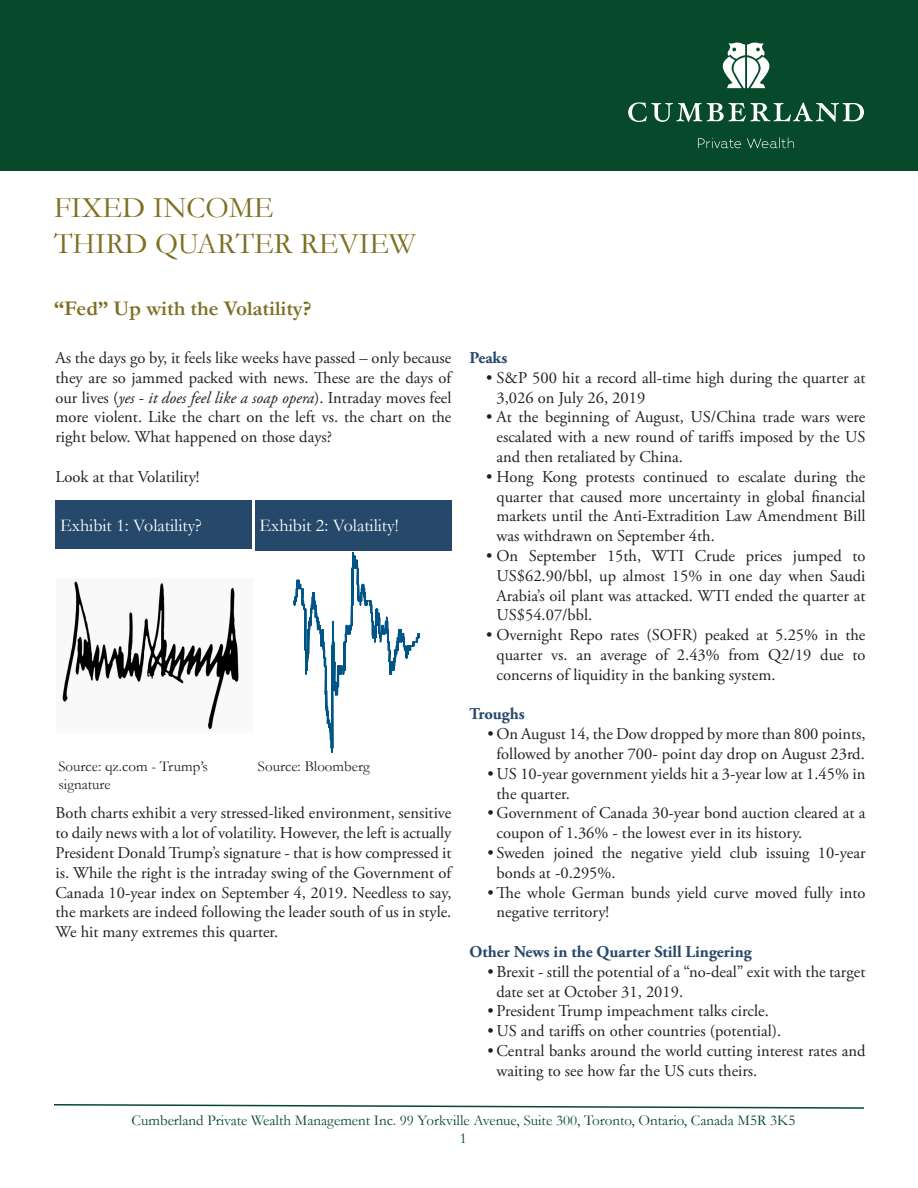
<style>
.page{position:relative;width:918px;height:1188px;background:#fff}
.page>*{position:absolute;margin:0;border:0;box-sizing:border-box;transform-origin:0 0}
.t1{font:30px "Garamond";color:#7e6f22}
.t2{font:700 21px "Garamond";color:#7e6f22}
.t3{font:18px "Garamond";color:#fff}
.t4{font:16.5px/19.8px "Adobe Garamond Pro";color:#231f20}
.t5{font:700 16.5px "Adobe Garamond Pro";color:#25486b}
.t6{font:15px/18px "Garamond";color:#06492b;text-align:center}
.t7{font:15px/18px "Garamond";color:#231f20}
.s1{font-style:italic}
</style>
<div class="page">
<div style="left:0;top:0;width:918px;height:171px;background:#06492b"></div>
<svg style="left:628px;top:102px;width:236px;height:20px"></svg>
<svg style="left:722px;top:43px;width:48px;height:45px"></svg>
<svg style="left:698px;top:137px;width:96px;height:11px"></svg>
<svg style="left:54px;top:1104px;width:810px;height:5px"></svg>
<img style="left:62px;top:581px;width:177px;height:149px">
<div style="left:56px;top:500px;width:196px;height:49px;background:#25486b"></div>
<svg style="left:294px;top:553px;width:126px;height:200px"></svg>
<div style="left:255px;top:500px;width:197px;height:51px;background:#25486b"></div>
<p class="t1" style="left:54px;top:188px;width:221px">FIXED INCOME</p>
<p class="t1" style="left:54px;top:224px;width:363px">THIRD QUARTER REVIEW</p>
<p class="t2" style="left:54px;top:294px;width:259px">“Fed” Up with the Volatility?</p>
<p class="t4" style="left:56px;top:348px;width:398px;text-align:justify">As the days go by, it feels like weeks have passed – only because they are so jammed packed with news. These are the days of our lives (<span class="s1">yes - it does feel like a soap opera</span>). Intraday moves feel more violent. Like the chart on the left vs. the chart on the right below. What happened on those days?</p>
<p class="t4" style="left:56px;top:467px;width:146px">Look at that Volatility!</p>
<p class="t3" style="left:60px;top:513px;width:143px">Exhibit 1: Volatility?</p>
<p class="t3" style="left:260px;top:514px;width:141px">Exhibit 2: Volatility!</p>
<p class="t7" style="left:58px;top:757px;width:151px">Source: qz.com - Trump’s signature</p>
<p class="t7" style="left:258px;top:757px;width:113px">Source: Bloomberg</p>
<p class="t4" style="left:56px;top:804px;width:398px;text-align:justify">Both charts exhibit a very stressed-liked environment, sensitive to daily news with a lot of volatility. However, the left is actually President Donald Trump’s signature - that is how compressed it is. While the right is the intraday swing of the Government of Canada 10-year index on September 4, 2019. Needless to say, the markets are indeed following the leader south of us in style.</p>
<p class="t4" style="left:56px;top:923px;width:224px">We hit many extremes this quarter.</p>
<p class="t5" style="left:470px;top:348px;width:39px">Peaks</p>
<p class="t4" style="left:496px;top:368px;width:371px;text-indent:-10px">• S&amp;P 500 hit a record all-time high during the quarter at<br>3,026 on July 26, 2019</p>
<p class="t4" style="left:496px;top:408px;width:370px;text-align:justify;text-indent:-10px">• At the beginning of August, US/China trade wars were escalated with a new round of tariffs imposed by the US and then retaliated by China.</p>
<p class="t4" style="left:496px;top:467px;width:371px;text-align:justify;text-indent:-10px">• Hong Kong protests continued to escalate during the quarter that caused more uncertainty in global financial markets until the Anti-Extradition Law Amendment Bill was withdrawn on September 4th.</p>
<p class="t4" style="left:496px;top:546px;width:371px;text-align:justify;text-indent:-10px">• On September 15th, WTI Crude prices jumped to US$62.90/bbl, up almost 15% in one day when Saudi Arabia’s oil plant was attacked. WTI ended the quarter at US$54.07/bbl.</p>
<p class="t4" style="left:496px;top:626px;width:370px;text-align:justify;text-indent:-10px">• Overnight Repo rates (SOFR) peaked at 5.25% in the quarter vs. an average of 2.43% from Q2/19 due to concerns of liquidity in the banking system.</p>
<p class="t5" style="left:470px;top:705px;width:57px">Troughs</p>
<p class="t4" style="left:488px;top:725px;width:380px;text-align:center">• On August 14, the Dow dropped by more than 800 points, followed by another 700- point day drop on August 23rd.</p>
<p class="t4" style="left:496px;top:764px;width:370px;text-indent:-9px">• US 10-year government yields hit a 3-year low at 1.45% in the quarter.</p>
<p class="t4" style="left:496px;top:804px;width:371px;text-indent:-9px">• Government of Canada 30-year bond auction cleared at a coupon of 1.36% - the lowest ever in its history.</p>
<p class="t4" style="left:496px;top:843px;width:370px;text-indent:-9px">• Sweden joined the negative yield club issuing 10-year bonds at -0.295%.</p>
<p class="t4" style="left:496px;top:883px;width:370px;text-indent:-9px">• The whole German bunds yield curve moved fully into negative territory!</p>
<p class="t5" style="left:470px;top:942px;width:284px">Other News in the Quarter Still Lingering</p>
<p class="t4" style="left:496px;top:962px;width:370px;text-indent:-9px">• Brexit - still the potential of a “no-deal” exit with the target date set at October 31, 2019.</p>
<p class="t4" style="left:488px;top:1002px;width:283px">• President Trump impeachment talks circle.</p>
<p class="t4" style="left:488px;top:1022px;width:295px">• US and tariffs on other countries (potential).</p>
<p class="t4" style="left:496px;top:1041px;width:371px;text-indent:-9px">• Central banks around the world cutting interest rates and waiting to see how far the US cuts theirs.</p>
<p class="t6" style="left:132px;top:1111px;width:665px">Cumberland Private Wealth Management Inc. 99 Yorkville Avenue, Suite 300, Toronto, Ontario, Canada M5R 3K5<br>1</p>
</div>
